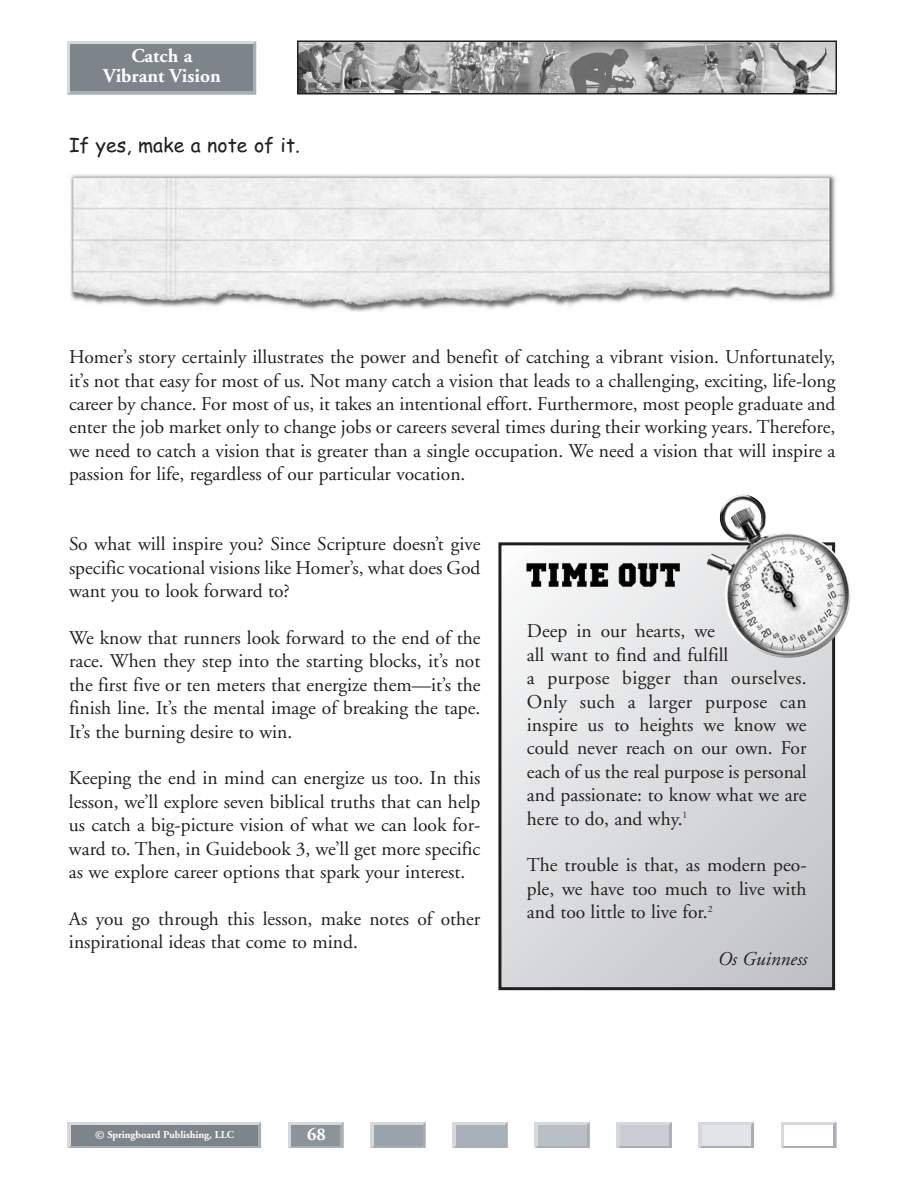
<style>
.page{position:relative;width:918px;height:1188px;background:#fff}
.page>*{position:absolute;margin:0;border:0;box-sizing:border-box;transform-origin:0 0}
.t1{font:19.5px/23.4px "Adobe Garamond";color:#231f20;text-align:justify}
.t2{font:19.5px "Comic Sans MS";color:#231f20}
.t3{font:700 19.5px/19.5px "Adobe Garamond";color:#fff;text-align:center}
.t4{font:italic 19.5px "Adobe Garamond";color:#231f20}
.t5{font:700 18px "Adobe Garamond";color:#fff}
.t6{font:700 10.5px "Adobe Garamond";letter-spacing:-.005em;color:#fff}
.s1{font-size:12px}
</style>
<div class="page">
<svg style="left:68px;top:1122px;width:193px;height:26px"></svg>
<div style="left:71px;top:1125px;width:187px;height:21px;background:#7d848a"></div>
<svg style="left:288px;top:1122px;width:55px;height:26px"></svg>
<div style="left:292px;top:1125px;width:48px;height:21px;background:#8c949a"></div>
<svg style="left:370px;top:1122px;width:56px;height:26px"></svg>
<div style="left:374px;top:1125px;width:48px;height:21px;background:#9ba2a9"></div>
<svg style="left:453px;top:1122px;width:55px;height:26px"></svg>
<div style="left:456px;top:1125px;width:48px;height:21px;background:#aab0b8"></div>
<svg style="left:535px;top:1122px;width:55px;height:26px"></svg>
<div style="left:538px;top:1125px;width:48px;height:21px;background:#babfc5"></div>
<svg style="left:617px;top:1122px;width:55px;height:26px"></svg>
<div style="left:620px;top:1125px;width:49px;height:21px;background:#c9cdd3"></div>
<svg style="left:699px;top:1122px;width:55px;height:26px"></svg>
<div style="left:702px;top:1125px;width:49px;height:21px;background:#e2e4e7"></div>
<svg style="left:781px;top:1122px;width:55px;height:26px"></svg>
<div style="left:784px;top:1125px;width:49px;height:21px;background:#fff"></div>
<svg style="left:68px;top:41px;width:188px;height:53px"></svg>
<div style="left:71px;top:44px;width:182px;height:47px;background:#7d848a"></div>
<img style="left:300px;top:43px;width:534px;height:48px">
<div style="left:297px;top:40px;width:540px;height:54px;border:2px solid #231f20"></div>
<img style="left:70px;top:174px;width:766px;height:137px">
<div style="left:500px;top:544px;width:334px;height:445px;background:linear-gradient(to bottom,#f2f3f3,#c8cacc)"></div>
<div style="left:498px;top:542px;width:337px;height:448px;border:3px solid #231f20"></div>
<img style="left:707px;top:495px;width:144px;height:163px">
<img style="left:526px;top:563px;width:154px;height:24px">
<p class="t3" style="left:103px;top:48px;width:119px">Catch a<br>Vibrant Vision</p>
<p class="t2" style="left:69px;top:137px;width:233px">If yes, make a note of it.</p>
<p class="t1" style="left:69px;top:347px;width:768px">Homer’s story certainly illustrates the power and benefit of catching a vibrant vision. Unfortunately, it’s not that easy for most of us. Not many catch a vision that leads to a challenging, exciting, life-long career by chance. For most of us, it takes an intentional effort. Furthermore, most people graduate and enter the job market only to change jobs or careers several times during their working years. Therefore, we need to catch a vision that is greater than a single occupation. We need a vision that will inspire a passion for life, regardless of our particular vocation.</p>
<p class="t1" style="left:69px;top:534px;width:413px">So what will inspire you? Since Scripture doesn’t give specific vocational visions like Homer’s, what does God want you to look forward to?</p>
<p class="t1" style="left:69px;top:628px;width:413px">We know that runners look forward to the end of the race. When they step into the starting blocks, it’s not the first five or ten meters that energize them—it’s the finish line. It’s the mental image of breaking the tape.<br>It’s the burning desire to win.</p>
<p class="t1" style="left:69px;top:768px;width:413px">Keeping the end in mind can energize us too. In this lesson, we’ll explore seven biblical truths that can help us catch a big-picture vision of what we can look for&shy;ward to. Then, in Guidebook 3, we’ll get more specific as we explore career options that spark your interest.</p>
<p class="t1" style="left:69px;top:909px;width:413px">As you go through this lesson, make notes of other inspirational ideas that come to mind.</p>
<p class="t1" style="left:527px;top:621px;width:281px;text-align:left">Deep in our hearts, we<br>all want to find and fulfill<br>a purpose bigger than ourselves.<br>Only such a larger purpose can inspire us to heights we know we could never reach on our own. For each of us the real purpose is personal and passionate: to know what we are here to do, and why.<sup>1</sup></p>
<p class="t1" style="left:527px;top:855px;width:281px">The trouble is that, as modern peo&shy;ple, we have too much to live with and too little to live for.<sup>2</sup></p>
<p class="t4" style="left:717px;top:951px;width:91px">Os Guinness</p>
<p class="t6" style="left:95px;top:1131px;width:140px"><span class="s1">©</span> Springboard Publishing, LLC</p>
<p class="t5" style="left:307px;top:1127px;width:20px">68</p>
</div>
